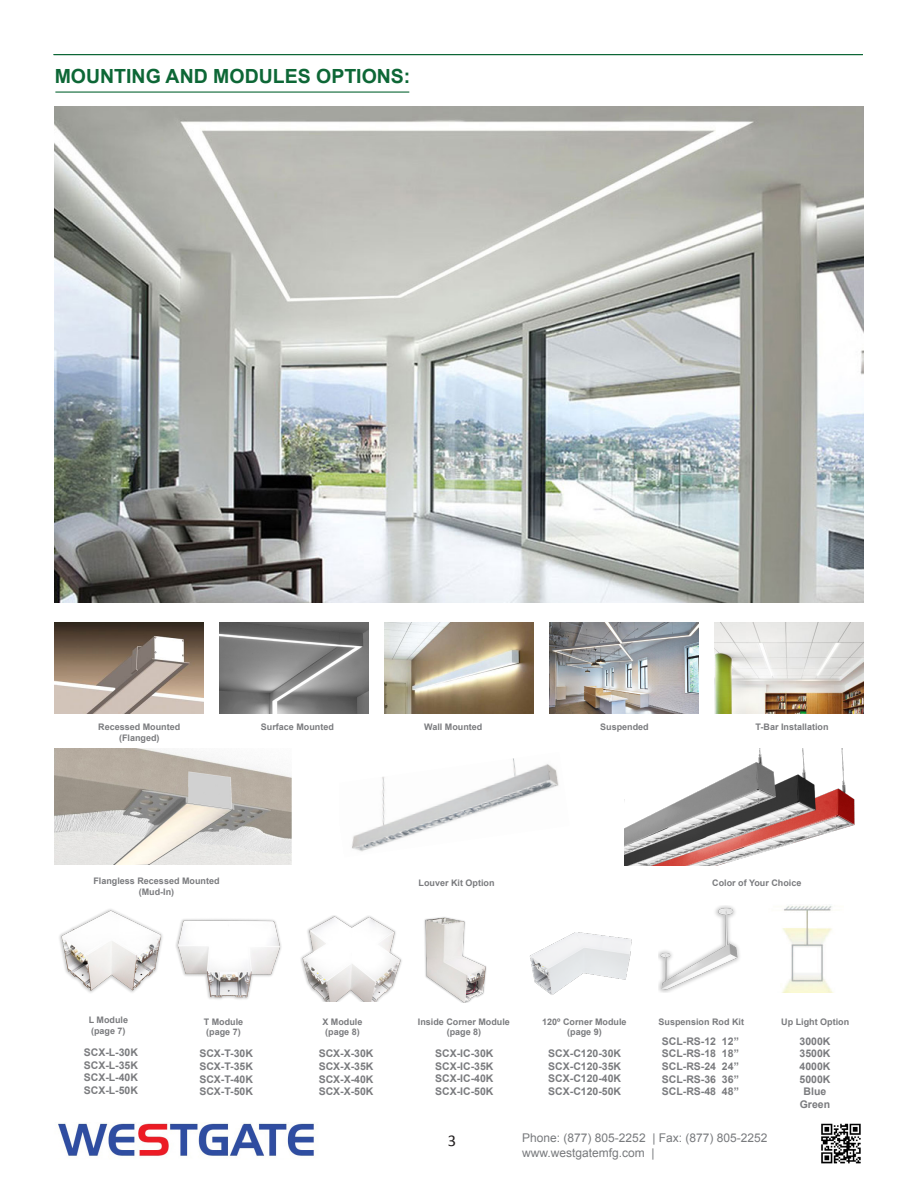
<style>
.page{position:relative;width:918px;height:1188px;background:#fff}
.page>*{position:absolute;margin:0;border:0;box-sizing:border-box;transform-origin:0 0}
.t1{font:700 19.5px "Arial";color:#0d6736}
.t2{font:16.5px "Calibri";color:#231f20}
.t3{font:12px "Arial";color:#787a7d}
.CONTENT_TEXT10{font:700 10.5px "Arial";color:#7a7b7e}
.CONTENT_TEXT10-2{font:700 9px "Arial";color:#7a7b7e}
</style>
<div class="page">
<img style="left:54px;top:622px;width:149px;height:91px">
<img style="left:54px;top:748px;width:237px;height:116px">
<img style="left:219px;top:622px;width:149px;height:91px">
<img style="left:352px;top:758px;width:207px;height:94px">
<img style="left:385px;top:622px;width:149px;height:91px">
<img style="left:625px;top:748px;width:230px;height:118px">
<img style="left:550px;top:622px;width:149px;height:91px">
<img style="left:715px;top:622px;width:149px;height:91px">
<img style="left:782px;top:905px;width:51px;height:87px">
<img style="left:58px;top:1123px;width:256px;height:34px">
<img style="left:821px;top:1123px;width:40px;height:41px">
<img style="left:659px;top:906px;width:81px;height:86px">
<img style="left:301px;top:915px;width:101px;height:87px">
<img style="left:424px;top:917px;width:63px;height:85px">
<img style="left:530px;top:932px;width:102px;height:63px">
<img style="left:59px;top:909px;width:104px;height:84px">
<img style="left:176px;top:919px;width:105px;height:81px">
<img style="left:54px;top:107px;width:810px;height:496px">
<hr style="left:54px;top:54px;width:809px;height:1px;background:#0d6736">
<hr style="left:55px;top:92px;width:354px;height:1px;background:#0d6736">
<p class="t1" style="left:55px;top:64px;width:357px">MOUNTING AND MODULES OPTIONS:</p>
<p class="CONTENT_TEXT10-2" style="left:98px;top:721px;width:84px">Recessed Mounted</p>
<p class="CONTENT_TEXT10-2" style="left:119px;top:731px;width:42px">(Flanged)</p>
<p class="CONTENT_TEXT10-2" style="left:261px;top:721px;width:75px">Surface Mounted</p>
<p class="CONTENT_TEXT10-2" style="left:424px;top:721px;width:60px">Wall Mounted</p>
<p class="CONTENT_TEXT10-2" style="left:600px;top:721px;width:50px">Suspended</p>
<p class="CONTENT_TEXT10-2" style="left:756px;top:721px;width:75px">T-Bar Installation</p>
<p class="CONTENT_TEXT10-2" style="left:93px;top:875px;width:128px">Flangless Recessed Mounted</p>
<p class="CONTENT_TEXT10-2" style="left:139px;top:886px;width:37px">(Mud-In)</p>
<p class="CONTENT_TEXT10-2" style="left:89px;top:1014px;width:41px">L Module</p>
<p class="CONTENT_TEXT10-2" style="left:91px;top:1025px;width:36px">(page 7)</p>
<p class="CONTENT_TEXT10" style="left:84px;top:1045px;width:56px">SCX-L-30K</p>
<p class="CONTENT_TEXT10" style="left:84px;top:1058px;width:56px">SCX-L-35K</p>
<p class="CONTENT_TEXT10" style="left:84px;top:1071px;width:56px">SCX-L-40K</p>
<p class="CONTENT_TEXT10" style="left:84px;top:1083px;width:56px">SCX-L-50K</p>
<p class="CONTENT_TEXT10-2" style="left:204px;top:1016px;width:41px">T Module</p>
<p class="CONTENT_TEXT10-2" style="left:206px;top:1026px;width:36px">(page 7)</p>
<p class="CONTENT_TEXT10" style="left:199px;top:1047px;width:55px">SCX-T-30K</p>
<p class="CONTENT_TEXT10" style="left:199px;top:1059px;width:55px">SCX-T-35K</p>
<p class="CONTENT_TEXT10" style="left:199px;top:1072px;width:55px">SCX-T-40K</p>
<p class="CONTENT_TEXT10" style="left:199px;top:1085px;width:55px">SCX-T-50K</p>
<p class="CONTENT_TEXT10-2" style="left:419px;top:877px;width:78px">Louver Kit Option</p>
<p class="CONTENT_TEXT10-2" style="left:712px;top:877px;width:91px">Color of Your Choice</p>
<p class="CONTENT_TEXT10-2" style="left:322px;top:1016px;width:42px">X Module</p>
<p class="CONTENT_TEXT10-2" style="left:325px;top:1026px;width:36px">(page 8)</p>
<p class="CONTENT_TEXT10" style="left:319px;top:1047px;width:56px">SCX-X-30K</p>
<p class="CONTENT_TEXT10" style="left:319px;top:1059px;width:56px">SCX-X-35K</p>
<p class="CONTENT_TEXT10" style="left:319px;top:1072px;width:56px">SCX-X-40K</p>
<p class="CONTENT_TEXT10" style="left:319px;top:1085px;width:56px">SCX-X-50K</p>
<p class="CONTENT_TEXT10-2" style="left:418px;top:1016px;width:94px">Inside Corner Module</p>
<p class="CONTENT_TEXT10-2" style="left:447px;top:1026px;width:36px">(page 8)</p>
<p class="CONTENT_TEXT10" style="left:435px;top:1046px;width:60px">SCX-IC-30K</p>
<p class="CONTENT_TEXT10" style="left:435px;top:1059px;width:60px">SCX-IC-35K</p>
<p class="CONTENT_TEXT10" style="left:435px;top:1072px;width:60px">SCX-IC-40K</p>
<p class="CONTENT_TEXT10" style="left:435px;top:1084px;width:60px">SCX-IC-50K</p>
<p class="CONTENT_TEXT10-2" style="left:542px;top:1016px;width:86px">120º Corner Module</p>
<p class="CONTENT_TEXT10-2" style="left:567px;top:1026px;width:36px">(page 9)</p>
<p class="CONTENT_TEXT10" style="left:548px;top:1046px;width:74px">SCX-C120-30K</p>
<p class="CONTENT_TEXT10" style="left:548px;top:1059px;width:74px">SCX-C120-35K</p>
<p class="CONTENT_TEXT10" style="left:548px;top:1072px;width:74px">SCX-C120-40K</p>
<p class="CONTENT_TEXT10" style="left:548px;top:1084px;width:74px">SCX-C120-50K</p>
<p class="CONTENT_TEXT10-2" style="left:659px;top:1016px;width:87px">Suspension Rod Kit</p>
<p class="CONTENT_TEXT10" style="left:662px;top:1034px;width:79px">SCL-RS-12 12”</p>
<p class="CONTENT_TEXT10" style="left:662px;top:1047px;width:79px">SCL-RS-18 18”</p>
<p class="CONTENT_TEXT10" style="left:662px;top:1059px;width:79px">SCL-RS-24 24”</p>
<p class="CONTENT_TEXT10" style="left:662px;top:1072px;width:79px">SCL-RS-36 36”</p>
<p class="CONTENT_TEXT10" style="left:662px;top:1085px;width:79px">SCL-RS-48 48”</p>
<p class="t2" style="left:448px;top:1131px;width:10px">3</p>
<p class="t3" style="left:522px;top:1130px;width:247px">Phone: (877) 805-2252 | Fax: (877) 805-2252</p>
<p class="t3" style="left:522px;top:1145px;width:134px">www.westgatemfg.com |</p>
<p class="CONTENT_TEXT10-2" style="left:781px;top:1016px;width:69px">Up Light Option</p>
<p class="CONTENT_TEXT10" style="left:799px;top:1034px;width:32px">3000K</p>
<p class="CONTENT_TEXT10" style="left:799px;top:1047px;width:32px">3500K</p>
<p class="CONTENT_TEXT10" style="left:799px;top:1059px;width:32px">4000K</p>
<p class="CONTENT_TEXT10" style="left:799px;top:1072px;width:32px">5000K</p>
<p class="CONTENT_TEXT10" style="left:804px;top:1085px;width:24px">Blue</p>
<p class="CONTENT_TEXT10" style="left:800px;top:1097px;width:32px">Green</p>
</div>
